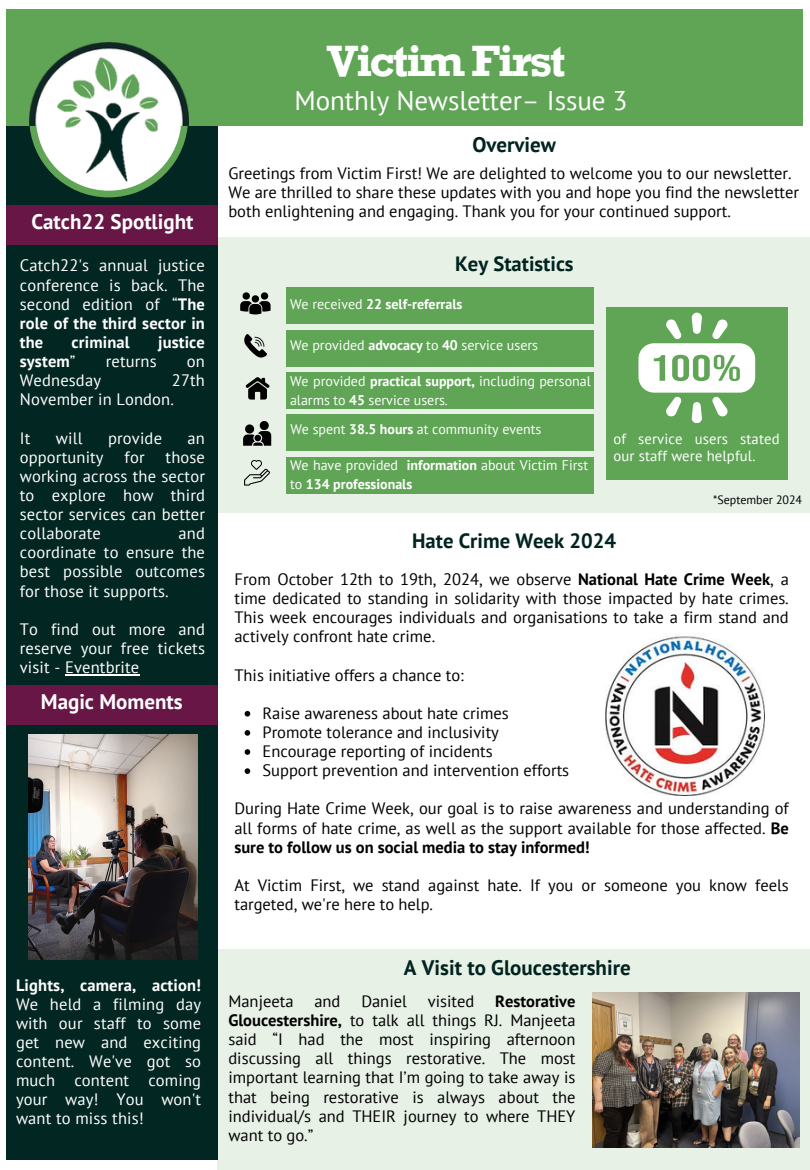
<style>
.page{position:relative;width:810px;height:1170px;background:#fff}
.page>*{position:absolute;margin:0;border:0;box-sizing:border-box;transform-origin:0 0}
.t1{font:700 45px "Rockwell Std";letter-spacing:-.05em;color:#fff}
.t2{font:27px "PT Sans";color:#fff}
.t3{font:700 21px "PT Sans";color:#012320}
.t4{font:700 21px "PT Sans";color:#fff}
.t5{font:700 20.55px "PT Sans";color:#012320}
.t6{font:16.5px/19.2px "PT Sans";color:#000;text-align:justify}
.t7{font:16.5px/19.2px "PT Sans";letter-spacing:.01em;color:#fff;text-align:justify}
.t8{font:700 16.5px "PT Sans";letter-spacing:.01em;color:#fff}
.t9{font:14.7px/16.5px "PT Sans";letter-spacing:.01em;color:#fff}
.t10{font:13.95px/19.2px "PT Sans";color:#fff}
.t11{font:700 13.95px "PT Sans";color:#fff}
.t12{font:12px "PT Sans";color:#000}
.s1{font-weight:700}
.s2{font-weight:400}
</style>
<div class="page">
<div style="left:210px;top:237px;width:600px;height:276px;background:#e7f1e6"></div>
<div style="left:218px;top:950px;width:592px;height:220px;background:#e7f1e6"></div>
<div style="left:6px;top:125px;width:212px;height:1034px;background:#022622"></div>
<div style="left:7px;top:10px;width:796px;height:116px;background:#60a556"></div>
<div style="left:7px;top:205px;width:211px;height:40px;background:#681645"></div>
<div style="left:6px;top:685px;width:212px;height:40px;background:#681645"></div>
<img style="left:28px;top:735px;width:169px;height:225px">
<div style="left:286px;top:414px;width:307px;height:36px;background:#60a556"></div>
<div style="left:286px;top:330px;width:307px;height:36px;background:#60a556"></div>
<div style="left:286px;top:373px;width:307px;height:36px;background:#60a556"></div>
<div style="left:286px;top:287px;width:307px;height:36px;background:#60a556"></div>
<svg style="left:246px;top:377px;width:24px;height:23px"></svg>
<svg style="left:243px;top:421px;width:28px;height:25px"></svg>
<svg style="left:244px;top:460px;width:26px;height:26px"></svg>
<svg style="left:244px;top:334px;width:23px;height:24px"></svg>
<svg style="left:240px;top:292px;width:31px;height:23px"></svg>
<div style="left:286px;top:457px;width:307px;height:37px;background:#60a556"></div>
<div style="left:606px;top:307px;width:181px;height:173px;background:#60a556"></div>
<svg style="left:638px;top:313px;width:117px;height:110px"></svg>
<img style="left:593px;top:992px;width:207px;height:156px">
<img style="left:606px;top:633px;width:158px;height:162px">
<hr style="left:65px;top:674px;width:74px;height:1px;background:#fff">
<svg style="left:245px;top:711px;width:5px;height:6px"></svg>
<svg style="left:245px;top:730px;width:5px;height:6px"></svg>
<svg style="left:245px;top:749px;width:5px;height:6px"></svg>
<svg style="left:245px;top:768px;width:5px;height:6px"></svg>
<img style="left:29px;top:42px;width:159px;height:155px">
<p class="t4" style="left:32px;top:207px;width:163px">Catch22 Spotlight</p>
<p class="t7" style="left:20px;top:256px;width:187px">Catch22's annual justice conference is back. The second edition of “<span class="s1">The role of the third sector in the</span></p>
<p class="t8" style="left:72px;top:331px;width:60px">criminal</p>
<p class="t8" style="left:158px;top:331px;width:48px">justice</p>
<p class="t8" style="left:20px;top:350px;width:57px">system<span class="s2">”</span></p>
<p class="t7" style="left:106px;top:351px;width:52px">returns</p>
<p class="t7" style="left:187px;top:351px;width:20px">on</p>
<p class="t7" style="left:20px;top:370px;width:83px">Wednesday</p>
<p class="t7" style="left:20px;top:370px;width:187px;text-indent:152px">27th<br>November in London.</p>
<h5 class="t7" style="left:20px;top:428px;width:12px">It</h5>
<h5 class="t7" style="left:56px;top:428px;width:28px">will</h5>
<h5 class="t7" style="left:108px;top:428px;width:55px">provide</h5>
<h5 class="t7" style="left:188px;top:428px;width:19px">an</h5>
<h5 class="t7" style="left:20px;top:447px;width:85px">opportunity</h5>
<h5 class="t7" style="left:125px;top:447px;width:22px">for</h5>
<h5 class="t7" style="left:20px;top:447px;width:187px;text-indent:146px">those working across the sector to explore how third sector services can better collaborate</h5>
<h5 class="t7" style="left:20px;top:523px;width:187px;text-indent:159px">and coordinate to ensure the best possible outcomes for those it supports.</h5>
<h5 class="t7" style="left:20px;top:619px;width:187px">To find out more and reserve your free tickets visit - Eventbrite</h5>
<h2 class="t4" style="left:41px;top:688px;width:143px">Magic Moments</h2>
<h5 class="t7" style="left:16px;top:975px;width:187px"><span class="s1">Lights, camera, action!<br></span>We held a filming day with our staff to some get new and exciting content. We've got so much content coming your way! You won't want to miss this!</h5>
<p class="t1" style="left:327px;top:45px;width:240px">Victim First</p>
<p class="t2" style="left:295px;top:82px;width:334px">Monthly Newsletter– Issue 3</p>
<p class="t3" style="left:472px;top:130px;width:85px">Overview</p>
<p class="t6" style="left:228px;top:163px;width:572px;text-align:left">Greetings from Victim First! We are delighted to welcome you to our newsletter.<br>We are thrilled to share these updates with you and hope you find the newsletter both enlightening and engaging. Thank you for your continued support.</p>
<h3 class="t5" style="left:455px;top:251px;width:120px">Key Statistics</h3>
<h3 class="t11" style="left:290px;top:295px;width:174px"><span class="s2">We received</span> 22 self-referrals</h3>
<h4 class="t10" style="left:290px;top:335px;width:250px">We provided <span class="s1">advocacy</span> to <span class="s1">40</span> service users</h4>
<h3 class="t10" style="left:290px;top:372px;width:302px">We provided <span class="s1">practical support,</span> including personal alarms to <span class="s1">45</span> service users.</h3>
<h4 class="t10" style="left:290px;top:420px;width:253px">We spent <span class="s1">38.5 hours</span> at community events</h4>
<p class="t10" style="left:290px;top:456px;width:300px">We have provided <span class="s1">information</span> about Victim First to <span class="s1">134 professionals</span></p>
<h4 class="t9" style="left:613px;top:430px;width:168px">of service users stated our staff were helpful.</h4>
<p class="t12" style="left:713px;top:491px;width:90px">*September 2024</p>
<p class="t5" style="left:412px;top:527px;width:205px">Hate Crime Week 2024</p>
<h5 class="t6" style="left:234px;top:569px;width:556px">From October 12th to 19th, 2024, we observe <span class="s1">National Hate Crime Week</span>, a time dedicated to standing in solidarity with those impacted by hate crimes.<br>This week encourages individuals and organisations to take a firm stand and actively confront hate crime.</h5>
<p class="t6" style="left:234px;top:665px;width:231px">This initiative offers a chance to:</p>
<h3 class="t6" style="left:263px;top:703px;width:248px">Raise awareness about hate crimes</h3>
<h4 class="t6" style="left:263px;top:722px;width:238px">Promote tolerance and inclusivity</h4>
<h4 class="t6" style="left:263px;top:741px;width:232px">Encourage reporting of incidents</h4>
<p class="t6" style="left:263px;top:760px;width:308px">Support prevention and intervention efforts</p>
<p class="t6" style="left:234px;top:799px;width:556px">During Hate Crime Week, our goal is to raise awareness and understanding of all forms of hate crime, as well as the support available for those affected. <span class="s1">Be sure to follow us on social media to stay informed!</span></p>
<p class="t6" style="left:234px;top:875px;width:556px">At Victim First, we stand against hate. If you or someone you know feels targeted, we're here to help.</p>
<h5 class="t3" style="left:404px;top:954px;width:228px">A Visit to Gloucestershire</h5>
<h5 class="t6" style="left:228px;top:991px;width:349px;text-indent:267px"><span class="s1">Restorative Gloucestershire,</span> to talk all things RJ. Manjeeta said “I had the most inspiring afternoon discussing all things restorative. The most important learning that I’m going to take away is that being restorative is always about the individual/s and THEIR journey to where THEY want to go.”</h5>
<h5 class="t6" style="left:228px;top:991px;width:67px">Manjeeta</h5>
<h5 class="t6" style="left:314px;top:991px;width:28px">and</h5>
<h5 class="t6" style="left:361px;top:991px;width:47px">Daniel</h5>
<h5 class="t6" style="left:428px;top:991px;width:48px">visited</h5>
</div>
